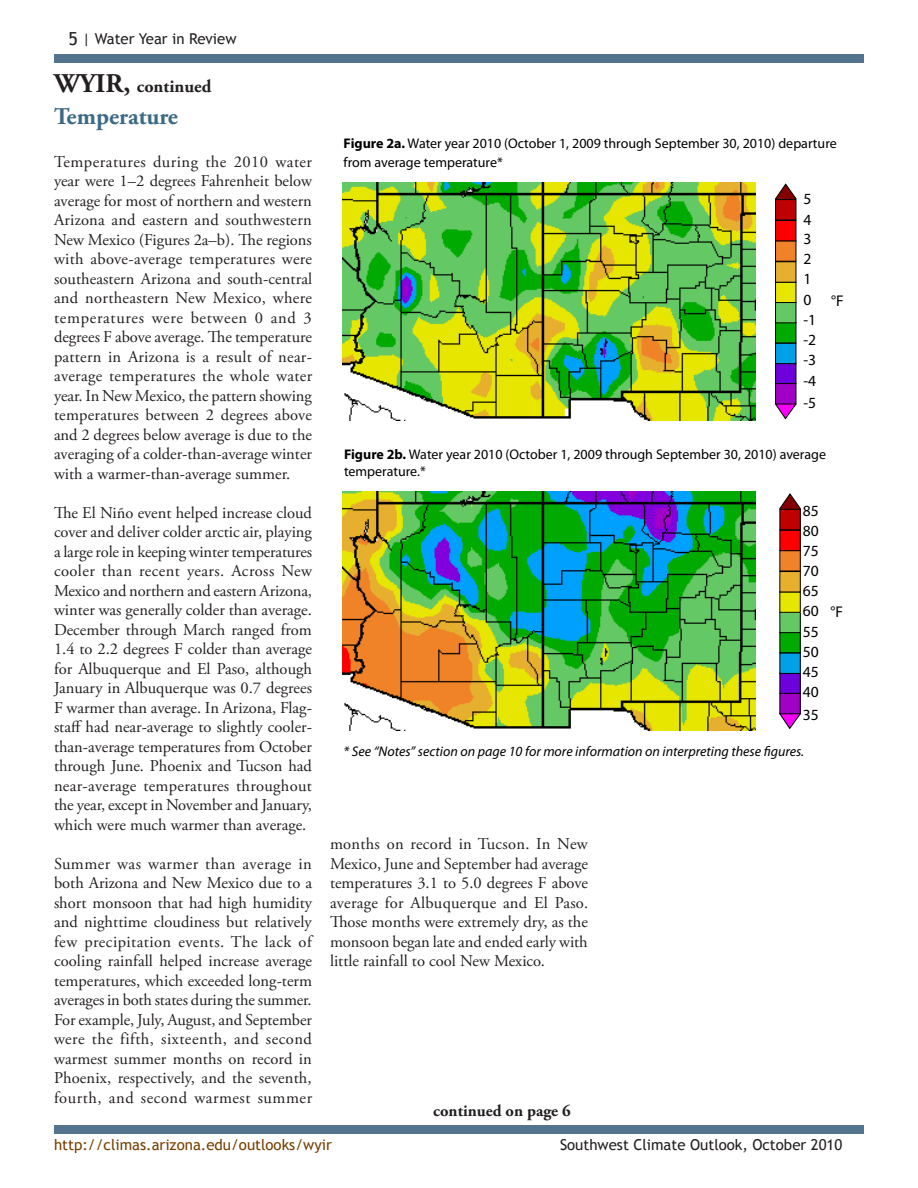
<style>
.page{position:relative;width:918px;height:1188px;background:#fff}
.page>*{position:absolute;margin:0;border:0;box-sizing:border-box;transform-origin:0 0}
.t1{font:700 24px "Adobe Garamond Pro";color:#3c6a85}
.t2{font:700 18px "Adobe Garamond Pro";color:#231f20}
.t3{font:16.5px/19.5px "Adobe Garamond Pro";color:#231f20;text-align:justify}
.t4{font:700 16.5px "Adobe Garamond Pro";color:#231f20}
.t5{font:15.6px/20.1px "Myriad Pro";color:#000;text-align:justify}
.t6{font:15px "Trebuchet MS";color:#231f20}
.t7{font:15px "Trebuchet MS";color:#753f00}
.t8{font:13.95px/16.8px "Myriad Pro";color:#000}
.t9{font:italic 13.95px "Myriad Pro";color:#000}
.s1{font-size:18px}
.s2{font-size:27px}
.s3{font-weight:700}
</style>
<div class="page">
<div style="left:54px;top:1125px;width:810px;height:9px;background:#52748e"></div>
<div style="left:54px;top:54px;width:810px;height:9px;background:#52748e"></div>
<img style="left:343px;top:492px;width:412px;height:239px">
<div style="left:780px;top:673px;width:20px;height:20px;background:#6e00dc"></div>
<div style="left:779px;top:673px;width:22px;height:21px;border:1px solid #000"></div>
<div style="left:780px;top:653px;width:20px;height:20px;background:#00a1e6"></div>
<div style="left:779px;top:653px;width:22px;height:21px;border:1px solid #000"></div>
<div style="left:780px;top:632px;width:20px;height:21px;background:#0a0"></div>
<div style="left:779px;top:632px;width:22px;height:21px;border:1px solid #000"></div>
<div style="left:780px;top:612px;width:20px;height:21px;background:#64c864"></div>
<div style="left:779px;top:612px;width:22px;height:21px;border:1px solid #000"></div>
<div style="left:780px;top:592px;width:20px;height:20px;background:#e6e600"></div>
<div style="left:779px;top:591px;width:22px;height:22px;border:1px solid #000"></div>
<div style="left:780px;top:572px;width:20px;height:20px;background:#e6b02e"></div>
<div style="left:779px;top:571px;width:22px;height:21px;border:1px solid #000"></div>
<div style="left:780px;top:551px;width:20px;height:20px;background:#f08229"></div>
<div style="left:779px;top:550px;width:22px;height:21px;border:1px solid #000"></div>
<div style="left:780px;top:530px;width:20px;height:21px;background:#fa0000"></div>
<div style="left:779px;top:530px;width:22px;height:21px;border:1px solid #000"></div>
<svg style="left:779px;top:493px;width:22px;height:16px"></svg>
<svg style="left:779px;top:714px;width:22px;height:16px"></svg>
<div style="left:780px;top:693px;width:20px;height:21px;background:#a100c7"></div>
<div style="left:779px;top:693px;width:22px;height:21px;border:1px solid #000"></div>
<div style="left:780px;top:509px;width:20px;height:21px;background:#be0000"></div>
<div style="left:779px;top:509px;width:22px;height:21px;border:1px solid #000"></div>
<img style="left:343px;top:182px;width:412px;height:239px">
<div style="left:776px;top:363px;width:20px;height:21px;background:#6e00dc"></div>
<div style="left:775px;top:363px;width:21px;height:21px;border:1px solid #000"></div>
<div style="left:776px;top:343px;width:20px;height:21px;background:#00a1e6"></div>
<div style="left:775px;top:343px;width:21px;height:21px;border:1px solid #000"></div>
<div style="left:776px;top:322px;width:20px;height:21px;background:#0a0"></div>
<div style="left:775px;top:322px;width:21px;height:21px;border:1px solid #000"></div>
<div style="left:776px;top:302px;width:20px;height:21px;background:#64c864"></div>
<div style="left:775px;top:302px;width:21px;height:21px;border:1px solid #000"></div>
<div style="left:776px;top:282px;width:20px;height:21px;background:#e6e600"></div>
<div style="left:775px;top:282px;width:21px;height:21px;border:1px solid #000"></div>
<div style="left:776px;top:262px;width:20px;height:20px;background:#e6b02e"></div>
<div style="left:775px;top:261px;width:21px;height:22px;border:1px solid #000"></div>
<div style="left:776px;top:241px;width:20px;height:20px;background:#f08229"></div>
<div style="left:775px;top:240px;width:21px;height:22px;border:1px solid #000"></div>
<div style="left:776px;top:220px;width:20px;height:21px;background:#fa0000"></div>
<div style="left:775px;top:220px;width:21px;height:21px;border:1px solid #000"></div>
<svg style="left:775px;top:183px;width:22px;height:32px"></svg>
<svg style="left:775px;top:388px;width:22px;height:32px"></svg>
<div style="left:776px;top:384px;width:20px;height:20px;background:#a100c7"></div>
<div style="left:775px;top:383px;width:21px;height:21px;border:1px solid #000"></div>
<div style="left:776px;top:200px;width:20px;height:20px;background:#be0000"></div>
<div style="left:775px;top:199px;width:21px;height:21px;border:1px solid #000"></div>
<p class="t6" style="left:69px;top:30px;width:169px"><span class="s1">5</span> | Water Year in Review</p>
<p class="t2" style="left:54px;top:75px;width:159px"><span class="s2">WYIR,</span> continued</p>
<h1 class="t1" style="left:54px;top:102px;width:125px">Temperature</h1>
<p class="t3" style="left:54px;top:152px;width:260px">Temperatures during the 2010 water year were 1–2 degrees Fahrenheit below average for most of northern and western Arizona and eastern and southwestern New Mexico (Figures 2a–b). The regions with above-average temperatures were southeastern Arizona and south-central and northeastern New Mexico, where temperatures were between 0 and 3 degrees F above average. The temperature pattern in Arizona is a result of near&shy;average temperatures the whole water year. In New Mexico, the pattern showing temperatures between 2 degrees above and 2 degrees below average is due to the averaging of a colder-than-average winter with a warmer-than-average summer.</p>
<p class="t3" style="left:54px;top:503px;width:260px">The El Niño event helped increase cloud cover and deliver colder arctic air, playing a large role in keeping winter temperatures cooler than recent years. Across New Mexico and northern and eastern Arizona, winter was generally colder than average.<br>December through March ranged from 1.4 to 2.2 degrees F colder than average for Albuquerque and El Paso, although January in Albuquerque was 0.7 degrees F warmer than average. In Arizona, Flag&shy;staff had near-average to slightly cooler&shy;than-average temperatures from October through June. Phoenix and Tucson had near-average temperatures throughout the year, except in November and January, which were much warmer than average.</p>
<p class="t3" style="left:54px;top:854px;width:260px">Summer was warmer than average in both Arizona and New Mexico due to a short monsoon that had high humidity and nighttime cloudiness but relatively few precipitation events. The lack of cooling rainfall helped increase average temperatures, which exceeded long-term averages in both states during the summer.<br>For example, July, August, and September were the fifth, sixteenth, and second warmest summer months on record in Phoenix, respectively, and the seventh, fourth, and second warmest summer</p>
<p class="t8" style="left:344px;top:134px;width:495px;line-height:18.6px"><span class="s3">Figure 2a.</span> Water year 2010 (October 1, 2009 through September 30, 2010) departure from average temperature*</p>
<p class="t5" style="left:804px;top:189px;width:14px;text-align:left">5<br>4<br>3<br>2<br>1<br>0 -1 -2 -3 -4</p>
<p class="t5" style="left:804px;top:393px;width:14px">-5</p>
<p class="t5" style="left:831px;top:291px;width:14px">°F</p>
<p class="t8" style="left:344px;top:446px;width:484px"><span class="s3">Figure 2b.</span> Water year 2010 (October 1, 2009 through September 30, 2010) average temperature.*</p>
<p class="t5" style="left:803px;top:500px;width:17px">85<br>80<br>75<br>70<br>65<br>60<br>55<br>50<br>45<br>40</p>
<p class="t5" style="left:803px;top:704px;width:17px">35</p>
<p class="t5" style="left:831px;top:601px;width:14px">°F</p>
<p class="t9" style="left:344px;top:743px;width:462px">* See “Notes” section on page 10 for more information on interpreting these gures.</p>
<p class="t3" style="left:330px;top:835px;width:260px">months on record in Tucson. In New Mexico, June and September had average temperatures 3.1 to 5.0 degrees F above average for Albuquerque and El Paso.<br>Those months were extremely dry, as the monsoon began late and ended early with little rainfall to cool New Mexico.</p>
<p class="t4" style="left:433px;top:1101px;width:139px">continued on page 6</p>
<p class="t7" style="left:54px;top:1135px;width:279px">http://climas.arizona.edu/outlooks/wyir</p>
<p class="t6" style="left:560px;top:1135px;width:284px">Southwest Climate Outlook, October 2010</p>
</div>
